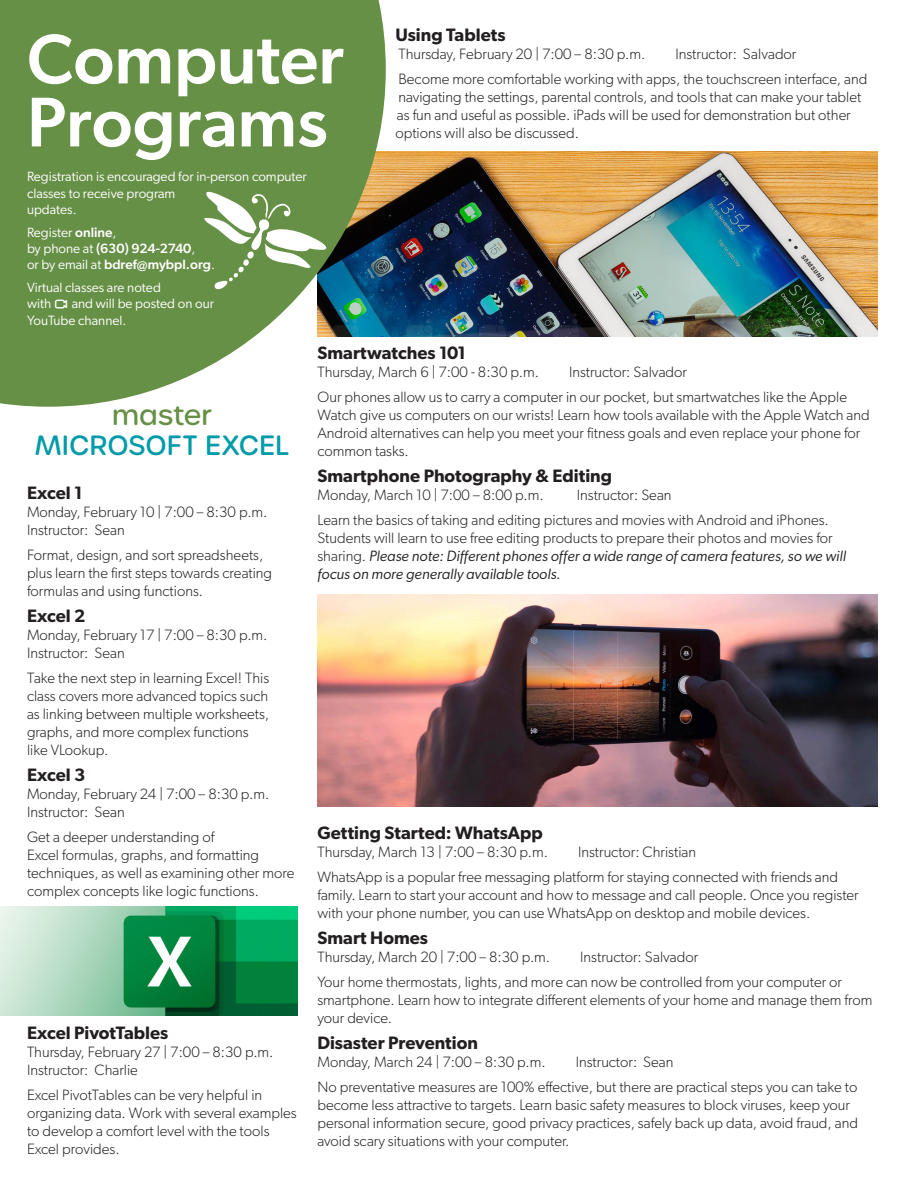
<style>
.page{position:relative;width:905px;height:1188px;background:#fff}
.page>*{position:absolute;margin:0;border:0;box-sizing:border-box;transform-origin:0 0}
.Page_Title_odds{font:500 70.5px "Gibson";color:#fff}
.Program_title{font:500 27px/30px "Urbane Rounded";letter-spacing:-.005em;color:#009ba8;text-align:center}
.Program_title-2{font:600 18px "Gibson";color:#231f20}
.description{font:300 15px/18px "Gibson";color:#231f20}
.date___time{font:300 15px "Gibson";color:#231f20}
.t1{font:13.5px/16.2px "Gibson";color:#fff}
.t2{font:500 13.5px/16.2px "Gibson";color:#fff}
.s1{font-weight:400}
.s2{color:#669046}
.s3{font-weight:400;font-style:italic}
</style>
<div class="page">
<img style="left:386px;top:152px;width:492px;height:185px">
<svg style="left:0;top:0;width:386px;height:407px;background:#74995c"></svg>
<svg style="left:204px;top:190px;width:123px;height:99px"></svg>
<img style="left:317px;top:594px;width:560px;height:213px">
<img style="left:0;top:906px;width:297px;height:109px">
<svg style="left:55px;top:300px;width:12px;height:9px"></svg>
<p class="Page_Title_odds" style="left:27px;top:17px;width:318px">Computer</p>
<p class="Page_Title_odds" style="left:27px;top:80px;width:302px">Programs</p>
<p class="t1" style="left:27px;top:169px;width:281px">Registration is encouraged for in-person computer classes to receive program<br>updates.</p>
<p class="t2" style="left:27px;top:224px;width:190px"><span class="s1">Register</span> online<span class="s1">,<br>by phone at</span> (630) 924-2740<span class="s1">,<br>or by email at</span> bdref@mybpl.org<span class="s1">.</span></p>
<p class="t1" style="left:27px;top:279px;width:135px">Virtual classes are noted with</p>
<p class="t1" style="left:27px;top:295px;width:189px;text-indent:45px">and will be posted on our<br>YouTube channel.</p>
<p class="Program_title-2" style="left:395px;top:24px;width:111px">Using Tablets</p>
<p class="date___time" style="left:398px;top:45px;width:248px">Thursday, February 20 | 7:00 – 8:30 p.m.</p>
<p class="date___time" style="left:675px;top:45px;width:122px">Instructor: Salvador</p>
<p class="description" style="left:395px;top:70px;width:473px">Become more comfortable working with apps, the touchscreen interface, and navigating the settings, parental controls, and tools that can make your tablet as fun and useful as possible. iPads will be used for demonstration but other options will also be discussed.</p>
<p class="Program_title" style="left:35px;top:401px;width:256px"><span class="s2">master<br></span>MICROSOFT EXCEL</p>
<p class="Program_title-2" style="left:27px;top:482px;width:57px">Excel 1</p>
<p class="description" style="left:27px;top:502px;width:242px">Monday, February 10 | 7:00 – 8:30 p.m.</p>
<p class="date___time" style="left:27px;top:521px;width:99px">Instructor: Sean</p>
<p class="description" style="left:27px;top:545px;width:247px">Format, design, and sort spreadsheets, plus learn the first steps towards creating formulas and using functions.</p>
<p class="Program_title-2" style="left:27px;top:605px;width:60px">Excel 2</p>
<p class="description" style="left:27px;top:625px;width:242px">Monday, February 17 | 7:00 – 8:30 p.m.</p>
<p class="date___time" style="left:27px;top:644px;width:99px">Instructor: Sean</p>
<p class="description" style="left:27px;top:668px;width:244px">Take the next step in learning Excel! This class covers more advanced topics such as linking between multiple worksheets, graphs, and more complex functions like VLookup.</p>
<p class="Program_title-2" style="left:27px;top:764px;width:60px">Excel 3</p>
<p class="description" style="left:27px;top:784px;width:244px">Monday, February 24 | 7:00 – 8:30 p.m.</p>
<p class="date___time" style="left:27px;top:803px;width:99px">Instructor: Sean</p>
<p class="description" style="left:27px;top:827px;width:269px">Get a deeper understanding of<br>Excel formulas, graphs, and formatting techniques, as well as examining other more complex concepts like logic functions.</p>
<p class="Program_title-2" style="left:27px;top:1022px;width:143px">Excel PivotTables</p>
<p class="description" style="left:27px;top:1042px;width:248px">Thursday, February 27 | 7:00 – 8:30 p.m.</p>
<p class="date___time" style="left:27px;top:1061px;width:112px">Instructor: Charlie</p>
<p class="description" style="left:27px;top:1085px;width:271px">Excel PivotTables can be very helpful in organizing data. Work with several examples to develop a comfort level with the tools Excel provides.</p>
<p class="Program_title-2" style="left:317px;top:342px;width:150px">Smartwatches 101</p>
<p class="date___time" style="left:317px;top:363px;width:223px">Thursday, March 6 | 7:00 - 8:30 p.m.</p>
<p class="date___time" style="left:569px;top:363px;width:119px">Instructor: Salvador</p>
<p class="description" style="left:317px;top:388px;width:554px">Our phones allow us to carry a computer in our pocket, but smartwatches like the Apple Watch give us computers on our wrists! Learn how tools available with the Apple Watch and Android alternatives can help you meet your fitness goals and even replace your phone for common tasks.</p>
<p class="Program_title-2" style="left:317px;top:465px;width:296px">Smartphone Photography &amp; Editing</p>
<p class="date___time" style="left:317px;top:486px;width:228px">Monday, March 10 | 7:00 – 8:00 p.m.</p>
<p class="date___time" style="left:577px;top:486px;width:96px">Instructor: Sean</p>
<p class="description" style="left:317px;top:511px;width:530px">Learn the basics of taking and editing pictures and movies with Android and iPhones.<br>Students will learn to use free editing products to prepare their photos and movies for sharing. <span class="s3">Please note: Different phones offer a wide range of camera features, so we will focus on more generally available tools.</span></p>
<p class="Program_title-2" style="left:317px;top:822px;width:227px">Getting Started: WhatsApp</p>
<p class="date___time" style="left:317px;top:843px;width:232px">Thursday, March 13 | 7:00 – 8:30 p.m.</p>
<p class="date___time" style="left:578px;top:843px;width:119px">Instructor: Christian</p>
<p class="description" style="left:317px;top:868px;width:543px">WhatsApp is a popular free messaging platform for staying connected with friends and family. Learn to start your account and how to message and call people. Once you register with your phone number, you can use WhatsApp on desktop and mobile devices.</p>
<p class="Program_title-2" style="left:317px;top:927px;width:112px">Smart Homes</p>
<p class="date___time" style="left:317px;top:948px;width:234px">Thursday, March 20 | 7:00 – 8:30 p.m.</p>
<p class="date___time" style="left:580px;top:948px;width:119px">Instructor: Salvador</p>
<p class="description" style="left:317px;top:973px;width:556px">Your home thermostats, lights, and more can now be controlled from your computer or smartphone. Learn how to integrate different elements of your home and manage them from your device.</p>
<p class="Program_title-2" style="left:317px;top:1032px;width:162px">Disaster Prevention</p>
<p class="date___time" style="left:317px;top:1053px;width:230px">Monday, March 24 | 7:00 – 8:30 p.m.</p>
<p class="date___time" style="left:575px;top:1053px;width:99px">Instructor: Sean</p>
<p class="description" style="left:317px;top:1078px;width:542px">No preventative measures are 100% effective, but there are practical steps you can take to become less attractive to targets. Learn basic safety measures to block viruses, keep your personal information secure, good privacy practices, safely back up data, avoid fraud, and avoid scary situations with your computer.</p>
</div>
